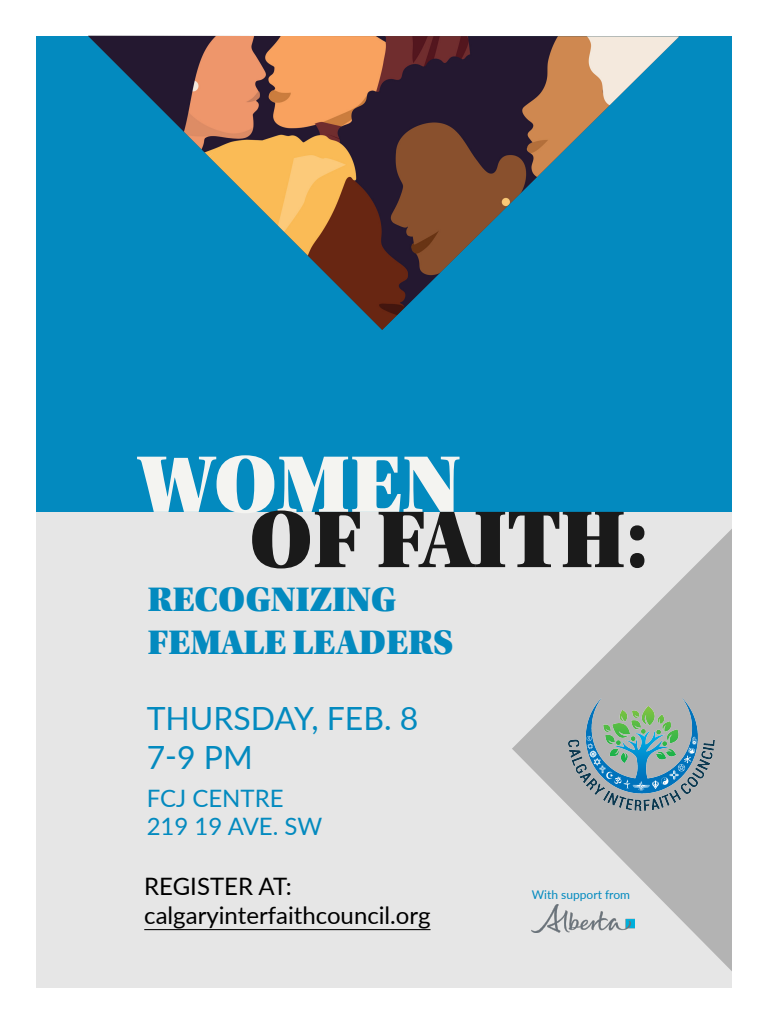
<style>
.page{position:relative;width:768px;height:1024px;background:#fff}
.page>*{position:absolute;margin:0;border:0;box-sizing:border-box;transform-origin:0 0}
.Bold_Headline_-_Align_Left{font:85px "Utopia Std Black Headline";letter-spacing:.01em;color:#1a1a1a}
.Bold_Headline_-_Align_Left-2{font:85px "Utopia Std Black Headline";letter-spacing:.015em;color:#f4f4f1}
.Bold_Headline_-_Align_Left-3{font:36px "Utopia Std Black Headline";letter-spacing:.01em;color:#038abf}
.Headline_-_Align_Left{font:32px "Lato";color:#038abf}
.Headline_-_Align_Left-2{font:24px/28.8px "Lato";color:#000}
.Headline_-_Align_Left-3{font:24px/28.8px "Lato";color:#038abf}
.Headline_-_Align_Left-4{font:12px "Lato";color:#038abf}
</style>
<div class="page">
<div style="left:36px;top:36px;width:696px;height:476px;background:#038abf"></div>
<div style="left:36px;top:512px;width:696px;height:476px;background:#e6e6e6"></div>
<svg style="left:512px;top:529px;width:220px;height:442px"></svg>
<img style="left:88px;top:36px;width:591px;height:294px">
<hr style="left:144px;top:929px;width:287px;height:1px;background:#000">
<img style="left:569px;top:698px;width:145px;height:112px">
<img style="left:532px;top:904px;width:103px;height:29px">
<p class="Bold_Headline_-_Align_Left-2" style="left:139px;top:440px;width:321px">WOMEN</p>
<p class="Bold_Headline_-_Align_Left" style="left:250px;top:495px;width:401px">OF FAITH:</p>
<p class="Bold_Headline_-_Align_Left-3" style="left:148px;top:581px;width:250px">RECOGNIZING</p>
<p class="Bold_Headline_-_Align_Left-3" style="left:148px;top:624px;width:307px">FEMALE LEADERS</p>
<p class="Headline_-_Align_Left" style="left:147px;top:696px;width:273px">THURSDAY, FEB. 8</p>
<p class="Headline_-_Align_Left" style="left:147px;top:734px;width:108px">7-9 PM</p>
<p class="Headline_-_Align_Left-3" style="left:147px;top:783px;width:177px">FCJ CENTRE<br>219 19 AVE. SW</p>
<p class="Headline_-_Align_Left-2" style="left:144px;top:871px;width:288px">REGISTER AT: calgaryinterfaithcouncil.org</p>
<p class="Headline_-_Align_Left-4" style="left:532px;top:887px;width:100px">With support from</p>
</div>
